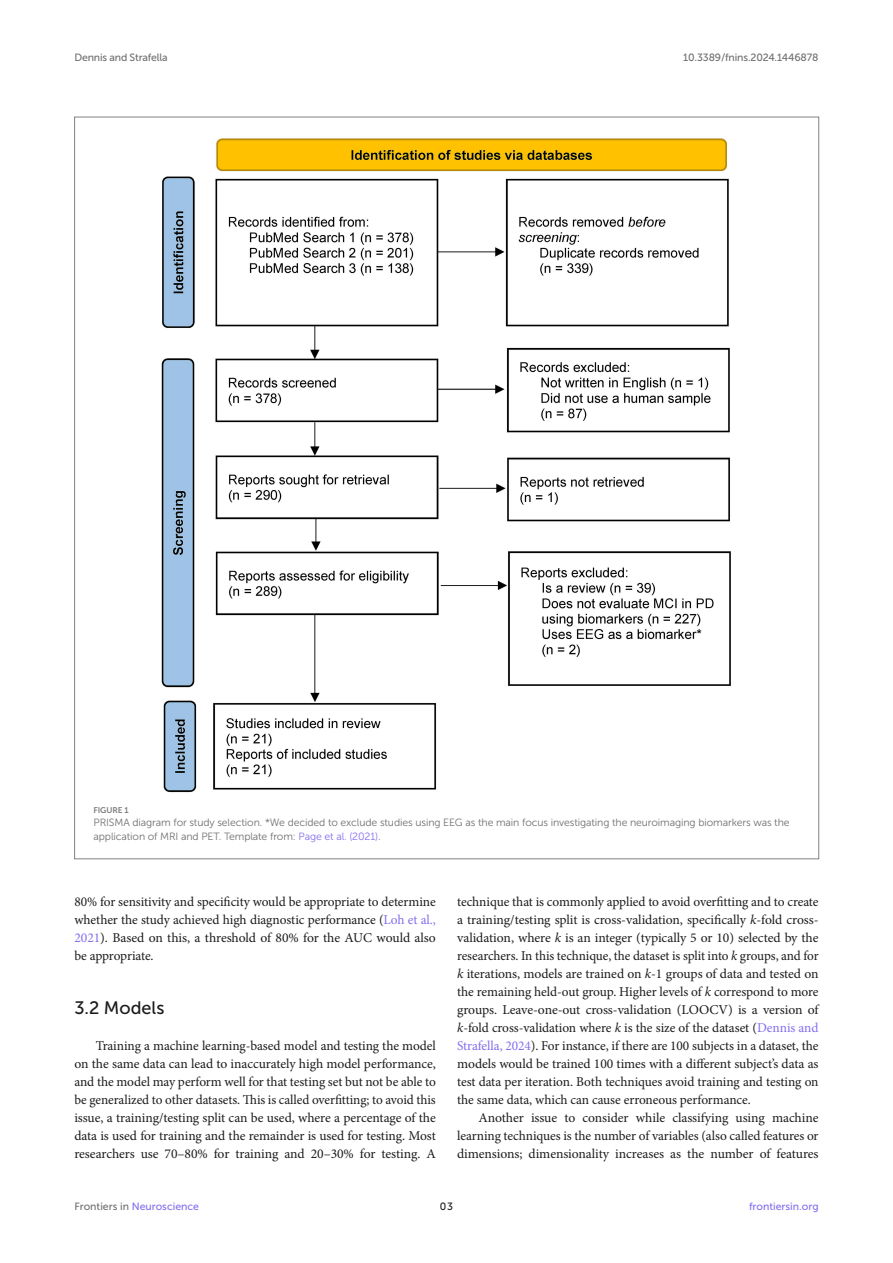
<style>
.page{position:relative;width:893px;height:1263px;background:#fff}
.page>*{position:absolute;margin:0;border:0;box-sizing:border-box;transform-origin:0 0}
.HEAD_2{font:18px "Museo Sans 500";color:#1b1c1b}
.TEXT_FLUSH{font:13.5px/18px "Minion Pro";letter-spacing:-.01em;color:#1b1c1b;text-align:justify}
.TEXT{font:13.5px/18px "Minion Pro";letter-spacing:-.005em;color:#1b1c1b;text-align:justify}
.FIG_LEG{font:10.5px/13.5px "Museo Sans 300";letter-spacing:-.01em;color:#706f70}
.t1{font:10.5px "Museo Sans 500";letter-spacing:-.015em;color:#706f70}
.t2{font:10.5px "Museo Sans 500";color:#856df0}
.t3{font:10.5px "Museo Sans 500";color:#1b1c1b}
.FIG_HD{font:8.25px "Museo Sans 700";letter-spacing:-.01em;color:#7e7f7f}
.s1{color:#856df0}
.s2{font-style:italic}
.s3{color:#706f70}
</style>
<div class="page">
<img style="left:161px;top:138px;width:570px;height:655px">
<p class="t1" style="left:74px;top:51px;width:95px">Dennis and Strafella</p>
<p class="t1" style="left:683px;top:51px;width:137px">10.3389/fnins.2024.1446878</p>
<p class="FIG_HD" style="left:94px;top:805px;width:37px">FIGURE 1</p>
<p class="FIG_LEG" style="left:94px;top:816px;width:698px">PRISMA diagram for study selection. *We decided to exclude studies using EEG as the main focus investigating the neuroimaging biomarkers was the application of MRI and PET. Template from: <span class="s1">Page et al. (2021)</span>.</p>
<p class="TEXT_FLUSH" style="left:74px;top:893px;width:363px">80% for sensitivity and specificity would be appropriate to determine whether the study achieved high diagnostic performance (<span class="s1">Loh et al., 2021</span>). Based on this, a threshold of 80% for the AUC would also be appropriate.</p>
<p class="HEAD_2" style="left:74px;top:998px;width:91px">3.2 Models</p>
<p class="TEXT_FLUSH" style="left:74px;top:1037px;width:363px;text-indent:21px">Training a machine learning-based model and testing the model on the same data can lead to inaccurately high model performance, and the model may perform well for that testing set but not be able to be generalized to other datasets. This is called overfitting; to avoid this issue, a training/testing split can be used, where a percentage of the data is used for training and the remainder is used for testing. Most researchers use 70–80% for training and 20–30% for testing. A</p>
<p class="TEXT_FLUSH" style="left:457px;top:893px;width:363px">technique that is commonly applied to avoid overfitting and to create a training/testing split is cross-validation, specifically <span class="s2">k</span>-fold cross&shy;validation, where <span class="s2">k</span> is an integer (typically 5 or 10) selected by the researchers. In this technique, the dataset is split into <span class="s2">k</span> groups, and for <span class="s2">k</span> iterations, models are trained on <span class="s2">k</span>-1 groups of data and tested on the remaining held-out group. Higher levels of <span class="s2">k</span> correspond to more groups. Leave-one-out cross-validation (LOOCV) is a version of <span class="s2">k</span>-fold cross-validation where <span class="s2">k</span> is the size of the dataset (<span class="s1">Dennis and Strafella, 2024</span>). For instance, if there are 100 subjects in a dataset, the models would be trained 100 times with a different subject’s data as test data per iteration. Both techniques avoid training and testing on the same data, which can cause erroneous performance.</p>
<p class="TEXT" style="left:457px;top:1109px;width:363px;text-indent:21px">Another issue to consider while classifying using machine learning techniques is the number of variables (also called features or dimensions; dimensionality increases as the number of features</p>
<p class="t2" style="left:74px;top:1200px;width:126px"><span class="s3">Frontiers in</span> Neuroscience</p>
<p class="t3" style="left:440px;top:1200px;width:15px">03</p>
<p class="t2" style="left:749px;top:1200px;width:71px">frontiersin.org</p>
</div>
